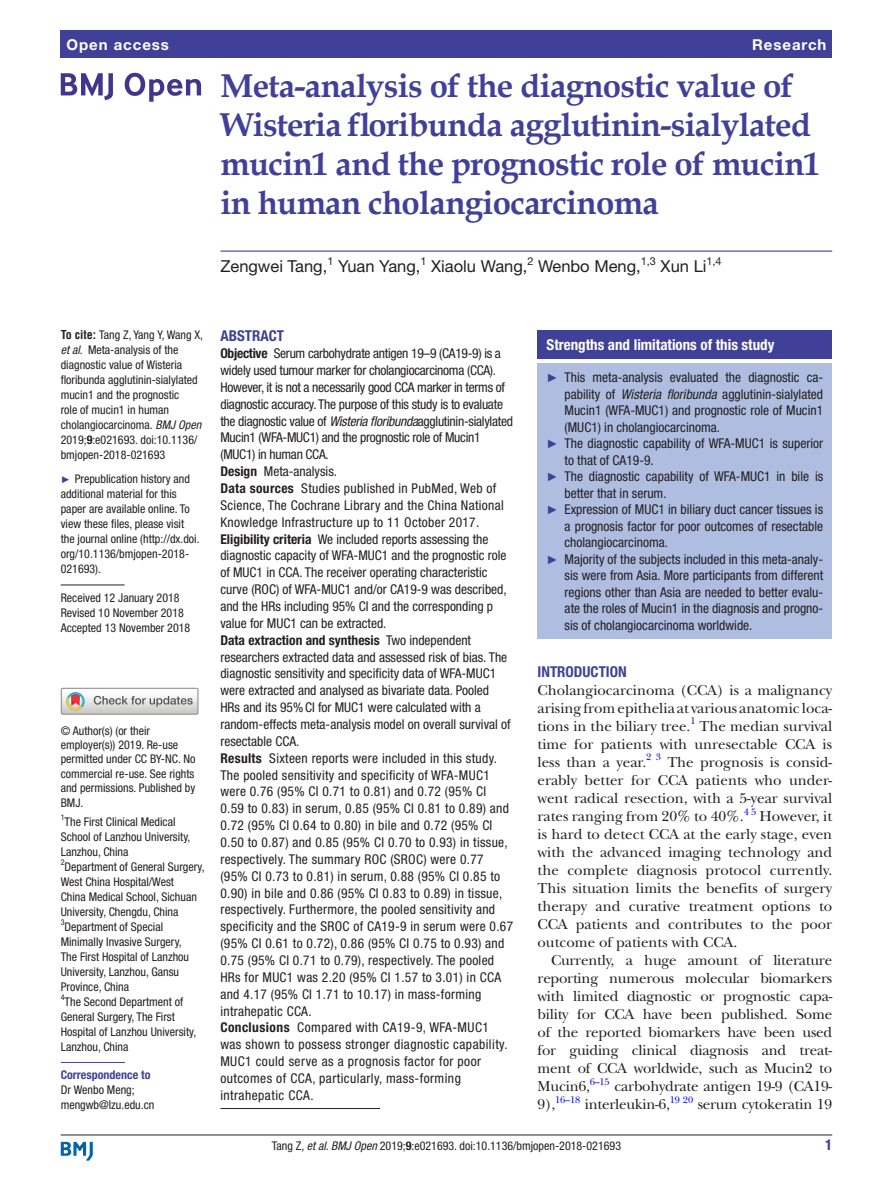
<style>
.page{position:relative;width:893px;height:1191px;background:#fff}
.page>*{position:absolute;margin:0;border:0;box-sizing:border-box;transform-origin:0 0}
.t1{font:700 33px/39px "Book Antiqua";letter-spacing:-.02em;color:#414099}
.t2{font:16.5px "Helvetica Neue LT Std";color:#231f20}
.t3{font:15px/18px "New Baskerville";color:#231f20;text-align:justify}
.t4{font:700 condensed 15px "Helvetica Neue LT Std";color:#fff}
.t5{font:700 condensed 15px "Helvetica Neue LT Std";color:#414099}
.t6{font:700 15px "Helvetica Neue LT Std";letter-spacing:.065em;color:#fff}
.t7{font:condensed 13.5px/16.8px "Helvetica Neue LT Std";color:#231f20}
.t8{font:condensed 12px/15px "Helvetica Neue LT Std";color:#231f20}
.t9{font:700 condensed 12px "Helvetica Neue LT Std";color:#414099}
.t10{font:10.95px "Helvetica Neue LT Std";color:#231f20}
.t11{font:9.9px "New Baskerville";letter-spacing:-.015em;color:#00f}
.t12{font:condensed 7.95px "Helvetica Neue LT Std";color:#231f20}
.s1{font-family:"Helvetica LT Std";font-weight:700}
.s2{font-style:italic}
.s3{font-weight:700}
.s4{font-family:"Arial";font-stretch:normal;font-size:9.75px;color:#414099}
.s5{font-family:"Arial";font-stretch:normal;font-size:12px;color:#414099}
</style>
<div class="page">
<hr style="left:61px;top:1134px;width:771px;height:1px;background:#231f20">
<svg style="left:61px;top:1141px;width:32px;height:19px"></svg>
<div style="left:61px;top:31px;width:771px;height:27px;background:#414099"></div>
<hr style="left:220px;top:250px;width:612px;height:2px;background:#414099">
<hr style="left:61px;top:584px;width:64px;height:1px;background:#231f20">
<hr style="left:61px;top:1062px;width:64px;height:1px;background:#414099">
<svg style="left:61px;top:73px;width:52px;height:27px"></svg>
<svg style="left:125px;top:73px;width:76px;height:29px"></svg>
<div style="left:61px;top:687px;width:138px;height:27px;border:1px solid #969090"></div>
<svg style="left:61px;top:688px;width:137px;height:26px"></svg>
<hr style="left:220px;top:1108px;width:160px;height:1px;background:#231f20">
<div style="left:538px;top:331px;width:294px;height:28px;background:#414099"></div>
<div style="left:538px;top:363px;width:294px;height:275px;background:#afbde1"></div>
<p class="t6" style="left:66px;top:35px;width:104px">Open access</p>
<p class="t6" style="left:752px;top:35px;width:76px">Research</p>
<h1 class="t1" style="left:220px;top:66px;width:601px">Meta-analysis of the diagnostic value of Wisteria floribunda agglutinin-sialylated mucin1 and the prognostic role of mucin1 in human cholangiocarcinoma</h1>
<p class="t2" style="left:220px;top:257px;width:108px">Zengwei Tang,</p>
<p class="t10" style="left:327px;top:254px;width:8px">1</p>
<p class="t2" style="left:338px;top:257px;width:84px">Yuan Yang,</p>
<p class="t10" style="left:421px;top:254px;width:8px">1</p>
<p class="t2" style="left:431px;top:257px;width:98px">Xiaolu Wang,</p>
<p class="t10" style="left:527px;top:254px;width:8px">2</p>
<p class="t2" style="left:538px;top:257px;width:104px">Wenbo Meng,</p>
<p class="t10" style="left:641px;top:254px;width:17px">1,3</p>
<p class="t2" style="left:661px;top:257px;width:47px">Xun Li</p>
<p class="t10" style="left:706px;top:254px;width:17px">1,4</p>
<p class="t8" style="left:61px;top:327px;width:144px"><span class="s1">To cite:</span> Tang Z, Yang Y, Wang X, <span class="s2">et al</span>. Meta-analysis of the diagnostic value of Wisteria floribunda agglutinin-sialylated mucin1 and the prognostic<br>role of mucin1 in human cholangiocarcinoma. <span class="s2">BMJ Open<br></span>2019;<span class="s3">9</span>:e021693. doi:10.1136/ bmjopen-2018-021693</p>
<p class="t8" style="left:61px;top:471px;width:140px"><span class="s4">►</span> Prepublication history and additional material for this paper are available online. To view these files, please visit the journal online (http://dx.doi. org/10.1136/bmjopen-2018-<br>021693).</p>
<p class="t8" style="left:61px;top:590px;width:131px">Received 12 January 2018<br>Revised 10 November 2018<br>Accepted 13 November 2018</p>
<p class="t8" style="left:61px;top:723px;width:136px;line-height:14.4px">© Author(s) (or their employer(s)) 2019. Re-use permitted under CC BY-NC. No commercial re-use. See rights and permissions. Published by<br>BMJ.</p>
<p class="t12" style="left:61px;top:813px;width:5px">1</p>
<p class="t8" style="left:61px;top:814px;width:131px;text-indent:4px">The First Clinical Medical<br>School of Lanzhou University,<br>Lanzhou, China</p>
<p class="t12" style="left:61px;top:858px;width:5px">2</p>
<p class="t8" style="left:61px;top:859px;width:145px;text-indent:4px">Department of General Surgery,<br>West China Hospital/West<br>China Medical School, Sichuan<br>University, Chengdu, China</p>
<p class="t12" style="left:61px;top:918px;width:5px">3</p>
<p class="t8" style="left:61px;top:919px;width:137px;text-indent:4px">Department of Special<br>Minimally Invasive Surgery,<br>The First Hospital of Lanzhou<br>University, Lanzhou, Gansu<br>Province, China<br><sup>4</sup>The Second Department of<br>General Surgery, The First<br>Hospital of Lanzhou University,<br>Lanzhou, China</p>
<p class="t9" style="left:61px;top:1067px;width:91px">Correspondence to</p>
<p class="t8" style="left:61px;top:1082px;width:95px">Dr Wenbo Meng; mengwb@lzu.edu.cn</p>
<p class="t5" style="left:220px;top:327px;width:65px">Abstract</p>
<p class="t7" style="left:220px;top:345px;width:294px"><span class="s3">Objective</span> Serum carbohydrate antigen 19–9 (CA19-9) is a widely used tumour marker for cholangiocarcinoma (CCA).<br>However, it is not a necessarily good CCA marker in terms of diagnostic accuracy. The purpose of this study is to evaluate the diagnostic value of <span class="s2">Wisteria floribunda</span>agglutinin-sialylated Mucin1 (WFA-MUC1) and the prognostic role of Mucin1 (MUC1) in human CCA.<br><span class="s3">Design</span> Meta-analysis.<br><span class="s3">Data sources</span> Studies published in PubMed, Web of Science, The Cochrane Library and the China National Knowledge Infrastructure up to 11 October 2017.<br><span class="s3">Eligibility criteria</span> We included reports assessing the diagnostic capacity of WFA-MUC1 and the prognostic role of MUC1 in CCA. The receiver operating characteristic curve (ROC) of WFA-MUC1 and/or CA19-9 was described, and the HRs including 95% CI and the corresponding p value for MUC1 can be extracted.<br><span class="s3">Data extraction and synthesis</span> Two independent researchers extracted data and assessed risk of bias. The diagnostic sensitivity and specificity data of WFA-MUC1 were extracted and analysed as bivariate data. Pooled<br>HRs and its 95%CI for MUC1 were calculated with a random-effects meta-analysis model on overall survival of resectable CCA.<br><span class="s3">Results</span> Sixteen reports were included in this study.<br>The pooled sensitivity and specificity of WFA-MUC1 were 0.76 (95% CI 0.71 to 0.81) and 0.72 (95% CI<br>0.59 to 0.83) in serum, 0.85 (95% CI 0.81 to 0.89) and 0.72 (95% CI 0.64 to 0.80) in bile and 0.72 (95% CI 0.50 to 0.87) and 0.85 (95% CI 0.70 to 0.93) in tissue, respectively. The summary ROC (SROC) were 0.77 (95% CI 0.73 to 0.81) in serum, 0.88 (95% CI 0.85 to 0.90) in bile and 0.86 (95% CI 0.83 to 0.89) in tissue, respectively. Furthermore, the pooled sensitivity and specificity and the SROC of CA19-9 in serum were 0.67 (95% CI 0.61 to 0.72), 0.86 (95% CI 0.75 to 0.93) and 0.75 (95% CI 0.71 to 0.79), respectively. The pooled HRs for MUC1 was 2.20 (95% CI 1.57 to 3.01) in CCA and 4.17 (95% CI 1.71 to 10.17) in mass-forming intrahepatic CCA.<br><span class="s3">Conclusions</span> Compared with CA19-9, WFA-MUC1 was shown to possess stronger diagnostic capability.<br>MUC1 could serve as a prognosis factor for poor outcomes of CCA, particularly, mass-forming intrahepatic CCA.</p>
<p class="t4" style="left:547px;top:336px;width:229px">Strengths and limitations of this study</p>
<p class="t7" style="left:547px;top:369px;width:278px"><span class="s5">►</span> This meta-analysis evaluated the diagnostic ca-</p>
<p class="t7" style="left:565px;top:385px;width:260px">pability of <span class="s2">Wisteria floribunda</span> agglutinin-sialylated</p>
<p class="t7" style="left:565px;top:402px;width:260px">Mucin1 (WFA-MUC1) and prognostic role of Mucin1</p>
<p class="t7" style="left:565px;top:418px;width:157px">(MUC1) in cholangiocarcinoma.</p>
<p class="t7" style="left:547px;top:435px;width:278px"><span class="s5">►</span> The diagnostic capability of WFA-MUC1 is superior</p>
<p class="t7" style="left:565px;top:451px;width:91px">to that of CA19-9.</p>
<p class="t7" style="left:547px;top:468px;width:278px"><span class="s5">►</span> The diagnostic capability of WFA-MUC1 in bile is</p>
<p class="t7" style="left:565px;top:484px;width:104px">better that in serum.</p>
<p class="t7" style="left:547px;top:501px;width:278px"><span class="s5">►</span> Expression of MUC1 in biliary duct cancer tissues is</p>
<p class="t7" style="left:565px;top:517px;width:260px">a prognosis factor for poor outcomes of resectable</p>
<p class="t7" style="left:565px;top:534px;width:105px">cholangiocarcinoma.</p>
<p class="t7" style="left:547px;top:550px;width:278px"><span class="s5">►</span> Majority of the subjects included in this meta-analy-</p>
<p class="t7" style="left:565px;top:567px;width:260px">sis were from Asia. More participants from different</p>
<p class="t7" style="left:565px;top:583px;width:260px">regions other than Asia are needed to better evalu-</p>
<p class="t7" style="left:565px;top:600px;width:260px">ate the roles of Mucin1 in the diagnosis and progno-</p>
<p class="t7" style="left:565px;top:616px;width:189px">sis of cholangiocarcinoma worldwide.</p>
<p class="t5" style="left:538px;top:663px;width:91px">Introduction</p>
<p class="t3" style="left:538px;top:681px;width:296px">Cholangiocarcinoma (CCA) is a malignancy arising from epithelia at various anatomic loca&shy;tions in the biliary tree.</p>
<p class="t11" style="left:690px;top:715px;width:7px">1</p>
<p class="t3" style="left:538px;top:717px;width:296px;text-indent:162px">The median survival time for patients with unresectable CCA is less than a year.</p>
<p class="t11" style="left:646px;top:751px;width:16px">2 3</p>
<p class="t3" style="left:538px;top:753px;width:296px;text-indent:130px">The prognosis is consid&shy;erably better for CCA patients who under&shy;went radical resection, with a 5-year survival rates ranging from 20% to 40%.</p>
<p class="t11" style="left:744px;top:805px;width:14px">4 5</p>
<p class="t3" style="left:538px;top:807px;width:296px;text-indent:222px">However, it is hard to detect CCA at the early stage, even with the advanced imaging technology and the complete diagnosis protocol currently.<br>This situation limits the benefits of surgery therapy and curative treatment options to CCA patients and contributes to the poor outcome of patients with CCA.</p>
<p class="t3" style="left:538px;top:951px;width:296px;text-indent:14px">Currently, a huge amount of literature reporting numerous molecular biomarkers with limited diagnostic or prognostic capa&shy;bility for CCA have been published. Some of the reported biomarkers have been used for guiding clinical diagnosis and treat&shy;ment of CCA worldwide, such as Mucin2 to Mucin6,<sup>6–15</sup> carbohydrate antigen 19-9 (CA19- 9),</p>
<p class="t11" style="left:555px;top:1093px;width:27px">16–18</p>
<p class="t3" style="left:585px;top:1095px;width:87px">interleukin-6,</p>
<p class="t11" style="left:670px;top:1093px;width:25px">19 20</p>
<p class="t3" style="left:698px;top:1095px;width:136px">serum cytokeratin 19</p>
<p class="t8" style="left:272px;top:1137px;width:351px">Tang Z, <span class="s2">et al</span>. <span class="s2">BMJ Open</span> 2019;<span class="s3">9</span>:e021693. doi:10.1136/bmjopen-2018-021693</p>
<p class="t5" style="left:825px;top:1135px;width:9px">1</p>
</div>
